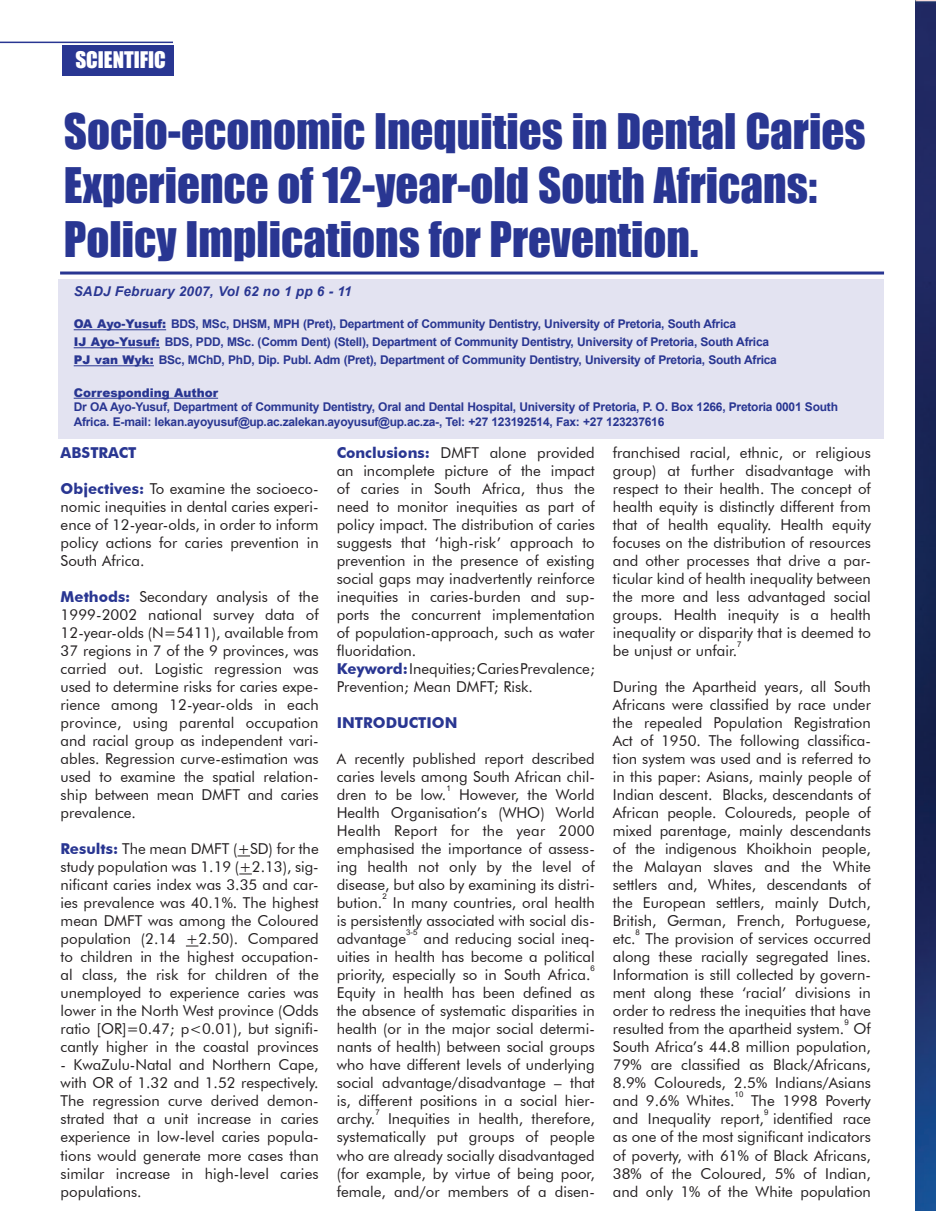
<style>
.page{position:relative;width:936px;height:1211px;background:#fff}
.page>*{position:absolute;margin:0;border:0;box-sizing:border-box;transform-origin:0 0}
.t1{font:45px/54px "Impact";color:#293692}
.t2{font:21px "Impact";color:#fff}
.t3{font:15px/18px "Futura BT";color:#231f20;text-align:justify}
.t4{font:700 15px "Futura BT";color:#293692}
.t5{font:italic 700 13.5px "Arial";letter-spacing:.02em;color:#293692}
.t6{font:700 12px/18px "Arial";letter-spacing:-.02em;color:#293692}
.t7{font:900 12px "Arial";color:#293692}
.t8{font:7.8px "Arial";color:#231f20}
.s1{font-weight:900}
.s2{font-weight:700;color:#293692}
</style>
<div class="page">
<svg style="left:237px;top:855px;width:13px;height:1px"></svg>
<svg style="left:239px;top:873px;width:13px;height:1px"></svg>
<svg style="left:186px;top:945px;width:12px;height:1px"></svg>
<div style="left:58px;top:279px;width:825px;height:159px;background:#e3e3f1"></div>
<hr style="left:74px;top:329px;width:92px;height:1px;background:#293692">
<hr style="left:74px;top:347px;width:86px;height:1px;background:#293692">
<hr style="left:74px;top:365px;width:80px;height:1px;background:#293692">
<hr style="left:74px;top:398px;width:144px;height:1px;background:#293692">
<hr style="left:60px;top:271px;width:824px;height:3px;background:#293692">
<div style="left:62px;top:45px;width:111px;height:31px;background:#293692"></div>
<hr style="left:0;top:42px;width:173px;height:1px;background:#293692">
<img style="left:915px;top:0;width:20px;height:1210px">
<h2 class="t2" style="left:75px;top:44px;width:92px">SCIENTIFIC</h2>
<h1 class="t1" style="left:64px;top:103px;width:803px">Socio-economic Inequities in Dental Caries<br>Experience of 12-year-old South Africans:<br>Policy Implications for Prevention.</h1>
<p class="t5" style="left:74px;top:282px;width:279px">SADJ February 2007, Vol 62 no 1 pp 6 - 11</p>
<p class="t6" style="left:74px;top:315px;width:704px"><span class="s1">OA Ayo-Yusuf:</span> BDS, MSc, DHSM, MPH (Pret), Department of Community Dentistry, University of Pretoria, South Africa<br><span class="s1">IJ Ayo-Yusuf:</span> BDS, PDD, MSc. (Comm Dent) (Stell), Department of Community Dentistry, University of Pretoria, South Africa<br><span class="s1">PJ van Wyk:</span> BSc, MChD, PhD, Dip. Publ. Adm (Pret), Department of Community Dentistry, University of Pretoria, South Africa</p>
<p class="t7" style="left:74px;top:383px;width:146px">Corresponding Author</p>
<p class="t6" style="left:74px;top:400px;width:765px;line-height:14.4px">Dr OA Ayo-Yusuf, Department of Community Dentistry, Oral and Dental Hospital, University of Pretoria, P. O. Box 1266, Pretoria 0001 South<br>Africa. E-mail: lekan.ayoyusuf@up.ac.zalekan.ayoyusuf@up.ac.za-, Tel: +27 123192514, Fax: +27 123237616</p>
<p class="t4" style="left:61px;top:443px;width:77px">ABSTRACT</p>
<p class="t3" style="left:61px;top:479px;width:259px"><span class="s2">Objectives:</span> To examine the socioeco&shy;nomic inequities in dental caries experi&shy;ence of 12-year-olds, in order to inform policy actions for caries prevention in South Africa.</p>
<p class="t3" style="left:61px;top:587px;width:259px"><span class="s2">Methods:</span> Secondary analysis of the 1999-2002 national survey data of 12-year-olds (N=5411), available from 37 regions in 7 of the 9 provinces, was carried out. Logistic regression was used to determine risks for caries expe&shy;rience among 12-year-olds in each province, using parental occupation and racial group as independent vari&shy;ables. Regression curve-estimation was used to examine the spatial relation&shy;ship between mean DMFT and caries prevalence.</p>
<p class="t3" style="left:61px;top:839px;width:259px"><span class="s2">Results:</span> The mean DMFT (+SD) for the study population was 1.19 (+2.13), sig&shy;nificant caries index was 3.35 and car&shy;ies prevalence was 40.1%. The highest mean DMFT was among the Coloured population (2.14 +2.50). Compared to children in the highest occupation&shy;al class, the risk for children of the unemployed to experience caries was lower in the North West province (Odds ratio [OR]=0.47; p&lt;0.01), but signifi&shy;cantly higher in the coastal provinces</p>
<p class="t3" style="left:61px;top:1055px;width:259px">- KwaZulu-Natal and Northern Cape, with OR of 1.32 and 1.52 respectively.<br>The regression curve derived demon&shy;strated that a unit increase in caries experience in low-level caries popula&shy;tions would generate more cases than similar increase in high-level caries populations.</p>
<p class="t3" style="left:337px;top:443px;width:259px;text-align:left"><span class="s2">Conclusions:</span> DMFT alone provided an incomplete picture of the impact of caries in South Africa, thus the need to monitor inequities as part of policy impact. The distribution of caries suggests that ‘high-risk’ approach to prevention in the presence of existing social gaps may inadvertently reinforce inequities in caries-burden and sup&shy;ports the concurrent implementation of population-approach, such as water fluoridation.<br><span class="s2">Keyword:</span> Inequities; Caries Prevalence; Prevention; Mean DMFT; Risk.</p>
<p class="t4" style="left:337px;top:713px;width:122px">INTRODUCTION</p>
<p class="t3" style="left:337px;top:749px;width:259px">A recently published report described caries levels among South African chil&shy;dren to be low.</p>
<p class="t8" style="left:446px;top:783px;width:6px">1</p>
<p class="t3" style="left:337px;top:785px;width:259px;text-indent:122px">However, the World Health Organisation’s (WHO) World Health Report for the year 2000 emphasised the importance of assess&shy;ing health not only by the level of disease, but also by examining its distri&shy;bution.</p>
<p class="t8" style="left:382px;top:891px;width:6px">2</p>
<p class="t3" style="left:337px;top:893px;width:259px;text-indent:56px">In many countries, oral health is persistently associated with social dis&shy;advantage</p>
<p class="t8" style="left:406px;top:927px;width:13px">3-5</p>
<p class="t3" style="left:337px;top:929px;width:259px;text-indent:87px">and reducing social ineq&shy;uities in health has become a political priority, especially so in South Africa.</p>
<p class="t8" style="left:590px;top:963px;width:6px">6</p>
<p class="t3" style="left:337px;top:983px;width:259px">Equity in health has been defined as the absence of systematic disparities in health (or in the major social determi&shy;nants of health) between social groups who have different levels of underlying social advantage/disadvantage – that is, different positions in a social hier&shy;archy.</p>
<p class="t8" style="left:375px;top:1107px;width:6px">7</p>
<p class="t3" style="left:337px;top:1109px;width:259px;text-indent:51px">Inequities in health, therefore, systematically put groups of people who are already socially disadvantaged (for example, by virtue of being poor, female, and/or members of a disen-</p>
<p class="t3" style="left:612px;top:443px;width:259px">franchised racial, ethnic, or religious group) at further disadvantage with respect to their health. The concept of health equity is distinctly different from that of health equality. Health equity focuses on the distribution of resources and other processes that drive a par&shy;ticular kind of health inequality between the more and less advantaged social groups. Health inequity is a health inequality or disparity that is deemed to be unjust or unfair.</p>
<p class="t8" style="left:737px;top:639px;width:6px">7</p>
<p class="t3" style="left:612px;top:677px;width:259px">During the Apartheid years, all South Africans were classified by race under the repealed Population Registration Act of 1950. The following classifica&shy;tion system was used and is referred to in this paper: Asians, mainly people of Indian descent. Blacks, descendants of African people. Coloureds, people of mixed parentage, mainly descendants of the indigenous Khoikhoin people, the Malayan slaves and the White settlers and, Whites, descendants of the European settlers, mainly Dutch, British, German, French, Portuguese, etc.</p>
<p class="t8" style="left:635px;top:927px;width:6px">8</p>
<p class="t3" style="left:612px;top:929px;width:259px;text-indent:33px">The provision of services occurred along these racially segregated lines.<br>Information is still collected by govern&shy;ment along these ‘racial’ divisions in order to redress the inequities that have resulted from the apartheid system.</p>
<p class="t8" style="left:844px;top:1017px;width:6px">9</p>
<p class="t3" style="left:612px;top:1019px;width:259px;text-indent:241px">Of South Africa’s 44.8 million population, 79% are classified as Black/Africans, 8.9% Coloureds, 2.5% Indians/Asians and 9.6% Whites.</p>
<p class="t8" style="left:734px;top:1089px;width:10px">10</p>
<p class="t3" style="left:612px;top:1091px;width:259px;text-indent:138px">The 1998 Poverty and Inequality report,</p>
<p class="t8" style="left:764px;top:1107px;width:6px">9</p>
<p class="t3" style="left:612px;top:1109px;width:259px;text-indent:160px">identified race as one of the most significant indicators of poverty, with 61% of Black Africans, 38% of the Coloured, 5% of Indian, and only 1% of the White population</p>
</div>
